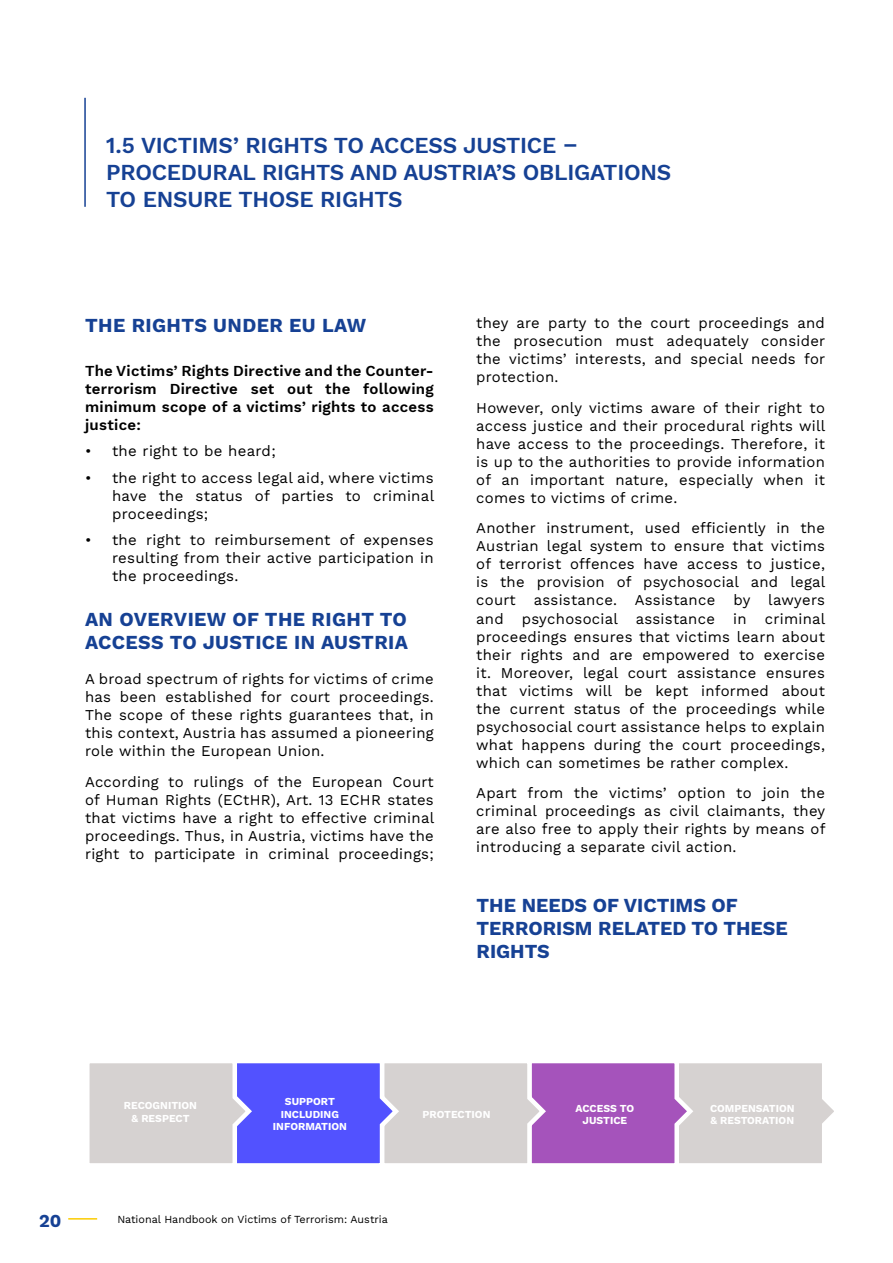
<style>
.page{position:relative;width:893px;height:1263px;background:#fff}
.page>*{position:absolute;margin:0;border:0;box-sizing:border-box;transform-origin:0 0}
.t1{font:600 22.5px/27px "Work Sans";letter-spacing:-.01em;color:#164194}
.t2{font:700 19.5px/23.4px "Work Sans";letter-spacing:.02em;color:#164194}
.t3{font:700 19.5px/23.4px "Work Sans";color:#164194}
.t4{font:700 18px "Work Sans";color:#164194}
.t5{font:15px/18px "Work Sans";letter-spacing:.02em;color:#000;text-align:justify}
.t6{font:600 15px/18px "Work Sans";letter-spacing:.02em;color:#000;text-align:justify}
.t7{font:10.8px "Work Sans";color:#000}
.t8{font:700 10.5px/12.6px "Work Sans";color:#fff;text-align:center}
</style>
<div class="page">
<svg style="left:68px;top:1218px;width:29px;height:1px"></svg>
<hr style="left:84px;top:98px;width:2px;height:109px;background:#164194">
<svg style="left:89px;top:1063px;width:745px;height:101px;background:#b6a4d7"></svg>
<h1 class="t1" style="left:106px;top:131px;width:567px">1.5 VICTIMS’ RIGHTS TO ACCESS JUSTICE –<br>PROCEDURAL RIGHTS AND AUSTRIA’S OBLIGATIONS<br>TO ENSURE THOSE RIGHTS</h1>
<h2 class="t2" style="left:85px;top:313px;width:283px">THE RIGHTS UNDER EU LAW</h2>
<p class="t6" style="left:85px;top:361px;width:350px">The Victims’ Rights Directive and the Counter&shy;terrorism Directive set out the following minimum scope of a victims’ rights to access justice:</p>
<p class="t5" style="left:85px;top:441px;width:192px">• the right to be heard;</p>
<p class="t5" style="left:112px;top:468px;width:324px;text-indent:-27px">• the right to access legal aid, where victims have the status of parties to criminal proceedings;</p>
<p class="t5" style="left:112px;top:530px;width:323px;text-indent:-27px">• the right to reimbursement of expenses resulting from their active participation in the proceedings.</p>
<h2 class="t2" style="left:85px;top:607px;width:324px">AN OVERVIEW OF THE RIGHT TO<br>ACCESS TO JUSTICE IN AUSTRIA</h2>
<p class="t5" style="left:85px;top:669px;width:350px">A broad spectrum of rights for victims of crime has been established for court proceedings.<br>The scope of these rights guarantees that, in this context, Austria has assumed a pioneering role within the European Union.</p>
<p class="t5" style="left:85px;top:772px;width:351px">According to rulings of the European Court of Human Rights (ECtHR), Art. 13 ECHR states that victims have a right to effective criminal proceedings. Thus, in Austria, victims have the right to participate in criminal proceedings;</p>
<p class="t5" style="left:476px;top:313px;width:351px">they are party to the court proceedings and the prosecution must adequately consider the victims’ interests, and special needs for protection.</p>
<p class="t5" style="left:476px;top:398px;width:351px">However, only victims aware of their right to access justice and their procedural rights will have access to the proceedings. Therefore, it is up to the authorities to provide information of an important nature, especially when it comes to victims of crime.</p>
<p class="t5" style="left:476px;top:519px;width:351px">Another instrument, used efficiently in the Austrian legal system to ensure that victims of terrorist offences have access to justice, is the provision of psychosocial and legal court assistance. Assistance by lawyers and psychosocial assistance in criminal proceedings ensures that victims learn about their rights and are empowered to exercise it. Moreover, legal court assistance ensures that victims will be kept informed about the current status of the proceedings while psychosocial court assistance helps to explain what happens during the court proceedings, which can sometimes be rather complex.</p>
<p class="t5" style="left:476px;top:783px;width:351px">Apart from the victims’ option to join the criminal proceedings as civil claimants, they are also free to apply their rights by means of introducing a separate civil action.</p>
<h2 class="t3" style="left:477px;top:892px;width:313px">THE NEEDS OF VICTIMS OF<br>TERRORISM RELATED TO THESE<br>RIGHTS</h2>
<p class="t8" style="left:124px;top:1099px;width:75px">RECOGNITION &amp; RESPECT</p>
<p class="t8" style="left:273px;top:1095px;width:75px">SUPPORT<br>INCLUDING<br>INFORMATION</p>
<p class="t4" style="left:39px;top:1207px;width:24px">20</p>
<p class="t7" style="left:117px;top:1211px;width:272px">National Handbook on Victims of Terrorism: Austria</p>
<p class="t8" style="left:423px;top:1108px;width:69px">PROTECTION</p>
<p class="t8" style="left:576px;top:1101px;width:60px">ACCESS TO<br>JUSTICE</p>
<p class="t8" style="left:710px;top:1101px;width:86px;text-align:left">COMPENSATION &amp; RESTORATION</p>
</div>
